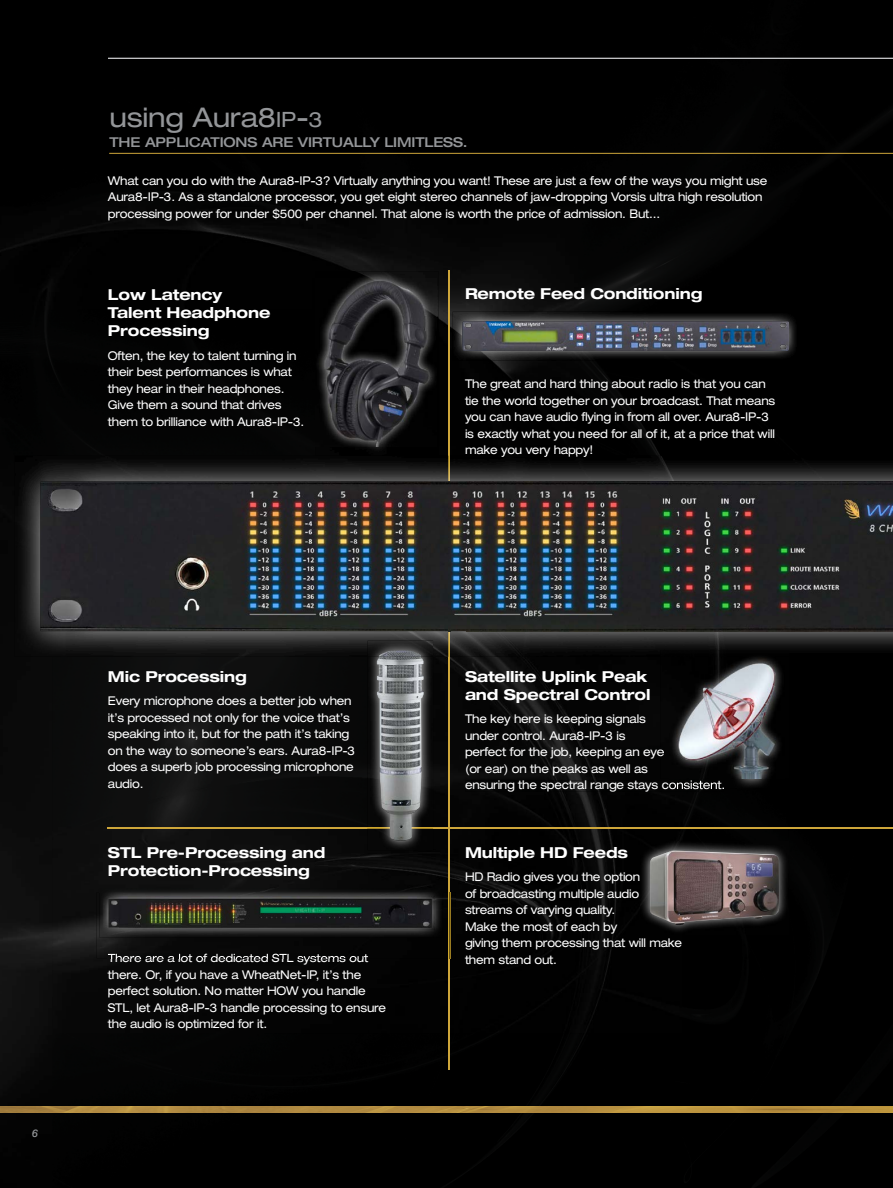
<style>
.page{position:relative;width:893px;height:1188px;background:#fff}
.page>*{position:absolute;margin:0;border:0;box-sizing:border-box;transform-origin:0 0}
.t1{font:expanded 27px "Helvetica Neue LT Std";letter-spacing:-.01em;color:#939598}
.t2{font:700 expanded 15px/18px "Helvetica Neue LT Std";letter-spacing:-.01em;color:#fff}
.t3{font:500 expanded 13.5px "Helvetica Neue LT Std";letter-spacing:-.01em;color:#939598}
.t4{font:expanded 12px/16.5px "Helvetica Neue LT Std";letter-spacing:-.02em;color:#fff;scale:.95 1}
.t5{font:italic 500 10.5px "Helvetica Neue LT Std";color:#939598}
.s1{font-size:21px}
</style>
<div class="page">
<div style="left:0;top:0;width:893px;height:206px;background:#000"></div>
<img style="left:421px;top:206px;width:472px;height:250px">
<img style="left:0;top:206px;width:421px;height:104px">
<div style="left:0;top:310px;width:315px;height:155px;background:#030404"></div>
<img style="left:0;top:465px;width:52px;height:723px">
<div style="left:788px;top:657px;width:105px;height:531px;background:#000"></div>
<img style="left:52px;top:657px;width:631px;height:531px">
<div style="left:683px;top:779px;width:105px;height:62px;background:#020202"></div>
<div style="left:683px;top:935px;width:105px;height:253px;background:#000"></div>
<img style="left:108px;top:958px;width:260px;height:7px">
<img style="left:466px;top:446px;width:126px;height:10px">
<img style="left:466px;top:747px;width:194px;height:12px">
<img style="left:465px;top:780px;width:259px;height:12px">
<img style="left:466px;top:873px;width:174px;height:11px">
<img style="left:465px;top:889px;width:174px;height:12px">
<img style="left:0;top:1106px;width:893px;height:6px">
<hr style="left:108px;top:58px;width:785px;height:1px;background:#c7c8ca">
<hr style="left:448px;top:270px;width:2px;height:800px;background:#cea63a">
<hr style="left:108px;top:827px;width:785px;height:2px;background:#cea63a">
<img style="left:97px;top:892px;width:359px;height:66px">
<img style="left:108px;top:954px;width:260px;height:4px">
<img style="left:448px;top:892px;width:2px;height:66px">
<img style="left:100px;top:888px;width:342px;height:50px">
<img style="left:103px;top:897px;width:331px;height:33px">
<img style="left:640px;top:841px;width:149px;height:94px">
<img style="left:650px;top:851px;width:129px;height:74px">
<img style="left:315px;top:271px;width:123px;height:185px">
<img style="left:312px;top:278px;width:124px;height:169px">
<img style="left:367px;top:827px;width:66px;height:2px">
<img style="left:377px;top:657px;width:13px;height:170px">
<img style="left:670px;top:779px;width:114px;height:10px">
<img style="left:670px;top:780px;width:54px;height:9px">
<img style="left:660px;top:657px;width:129px;height:122px">
<svg style="left:660px;top:747px;width:4px;height:12px"></svg>
<img style="left:453px;top:312px;width:346px;height:49px">
<img style="left:462px;top:321px;width:327px;height:30px">
<img style="left:15px;top:456px;width:878px;height:50px">
<img style="left:15px;top:506px;width:51px;height:151px">
<img style="left:66px;top:631px;width:827px;height:26px">
<img style="left:448px;top:456px;width:2px;height:201px">
<img style="left:367px;top:641px;width:45px;height:16px">
<img style="left:379px;top:650px;width:42px;height:7px">
<img style="left:40px;top:482px;width:853px;height:149px">
<img style="left:448px;top:482px;width:2px;height:149px">
<hr style="left:109px;top:153px;width:784px;height:1px;background:#cea63a">
<h1 class="t1" style="left:110px;top:101px;width:215px">using Aura8<span class="s1">IP</span>-<span class="s1">3</span></h1>
<p class="t3" style="left:110px;top:134px;width:360px">THE APPLICATIONS ARE VIRTUALLY LIMITLESS.</p>
<p class="t4" style="left:108px;top:172px;width:696px">What can you do with the Aura8-IP-3? Virtually anything you want! These are just a few of the ways you might use<br>Aura8-IP-3. As a standalone processor, you get eight stereo channels of jaw-dropping Vorsis ultra high resolution processing power for under $500 per channel. That alone is worth the price of admission. But...</p>
<p class="t2" style="left:108px;top:286px;width:164px">Low Latency<br>Talent Headphone<br>Processing</p>
<p class="t4" style="left:108px;top:347px;width:208px">Often, the key to talent turning in their best performances is what they hear in their headphones.<br>Give them a sound that drives them to brilliance with Aura8-IP-3.</p>
<p class="t2" style="left:465px;top:284px;width:239px">Remote Feed Conditioning</p>
<p class="t4" style="left:465px;top:376px;width:328px">The great and hard thing about radio is that you can tie the world together on your broadcast. That means you can have audio flying in from all over. Aura8-IP-3 is exactly what you need for all of it, at a price that will make you very happy!</p>
<p class="t5" style="left:32px;top:1127px;width:7px">6</p>
<p class="t2" style="left:108px;top:667px;width:140px">Mic Processing</p>
<p class="t4" style="left:108px;top:692px;width:262px">Every microphone does a better job when it’s processed not only for the voice that’s speaking into it, but for the path it’s taking on the way to someone’s ears. Aura8-IP-3 does a superb job processing microphone audio.</p>
<p class="t2" style="left:108px;top:843px;width:219px">STL Pre-Processing and<br>Protection-Processing</p>
<p class="t4" style="left:108px;top:950px;width:294px">There are a lot of dedicated STL systems out there. Or, if you have a WheatNet-IP, it’s the perfect solution. No matter HOW you handle STL, let Aura8-IP-3 handle processing to ensure the audio is optimized for it.</p>
<p class="t2" style="left:465px;top:667px;width:187px">Satellite Uplink Peak and Spectral Control</p>
<p class="t4" style="left:465px;top:710px;width:275px">The key here is keeping signals<br>under control. Aura8-IP-3 is<br>perfect for the job, keeping an eye<br>(or ear) on the peaks as well as<br>ensuring the spectral range stays consistent.</p>
<p class="t2" style="left:465px;top:843px;width:165px">Multiple HD Feeds</p>
<p class="t4" style="left:465px;top:869px;width:230px">HD Radio gives you the option<br>of broadcasting multiple audio streams of varying quality.<br>Make the most of each by<br>giving them processing that will make them stand out.</p>
</div>
